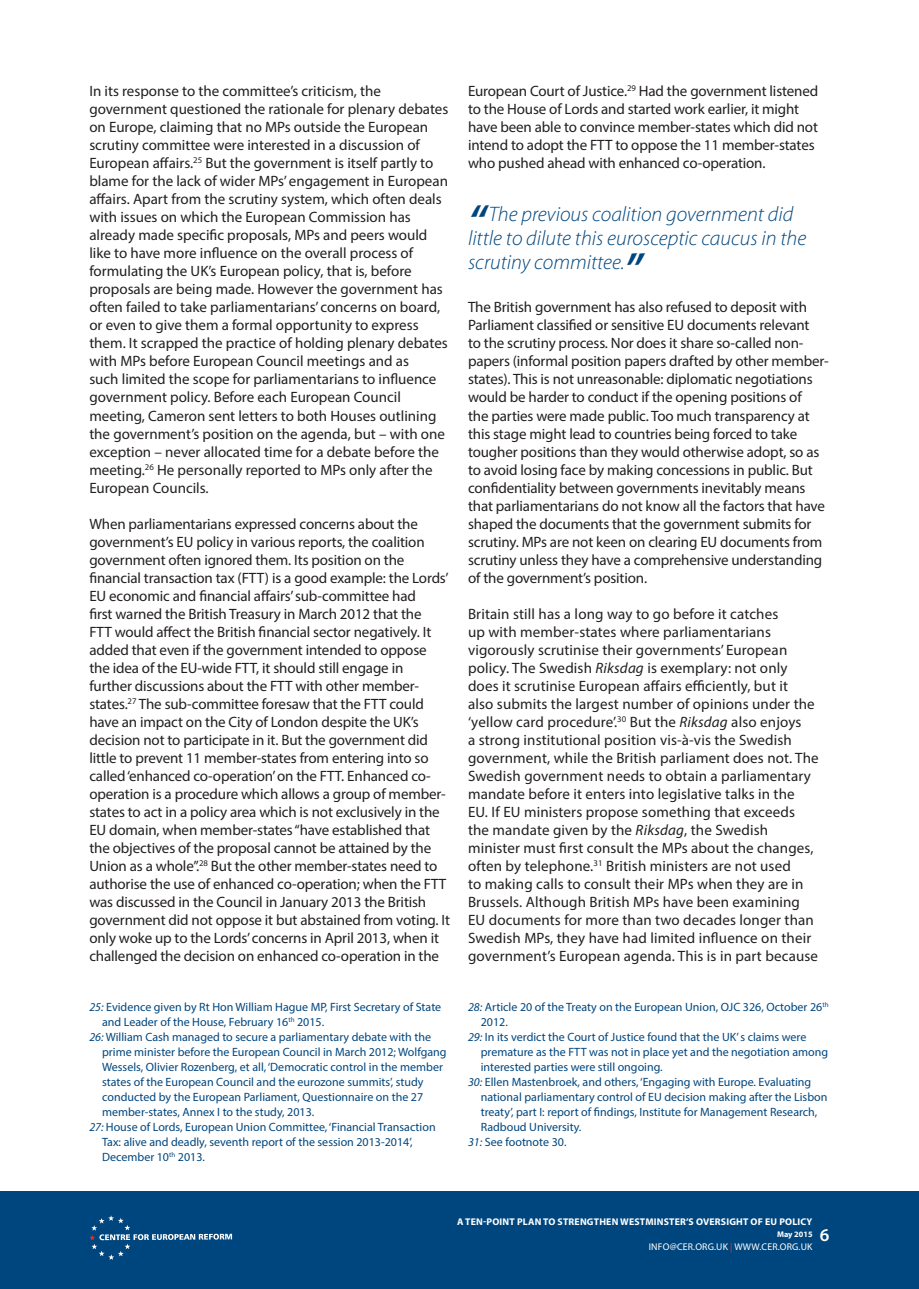
<style>
.page{position:relative;width:919px;height:1289px;background:#fff}
.page>*{position:absolute;margin:0;border:0;box-sizing:border-box;transform-origin:0 0}
.t1{font:italic 300 21px/24px "Myriad Pro";color:#00467e}
.t2{font:600 18px "Myriad Pro";color:#fff}
.t3{font:15px/18px "Myriad Pro";letter-spacing:-.01em;color:#231f20}
.t4{font:15px/18px "Myriad Pro";letter-spacing:.01em;color:#231f20}
.t5{font:12px "Myriad Pro";color:#00467e}
.t6{font:700 9.75px "Myriad Pro";letter-spacing:.02em;color:#fff}
.t7{font:9.75px "Myriad Pro";letter-spacing:.02em;color:#fff}
.t8{font:700 8.25px "Myriad Pro";color:#fff}
.s1{font-style:italic}
.s2{font-weight:600;font-size:45px}
.s3{color:#ee2e22}
</style>
<div class="page">
<div style="left:0;top:1191px;width:918px;height:97px;background:#00467e"></div>
<svg style="left:89px;top:1215px;width:143px;height:44px"></svg>
<p class="t3" style="left:89px;top:82px;width:360px">I n its response to the committee’s criticism, the government questioned the rationale for plenary debates on Europe, claiming that no MPs outside the European scrutiny committee were interested in a discussion of European affairs.<sup>25</sup> But the government is itself partly to blame for the lack of wider MPs’ engagement in European affairs. Apart from the scrutiny system, which often deals with issues on which the European Commission has already made specific proposals, MPs and peers would like to have more influence on the overall process of formulating the UK’s European policy, that is, before proposals are being made. However the government has often failed to take parliamentarians’ concerns on board, or even to give them a formal opportunity to express them. It scrapped the practice of holding plenary debates with MPs before European Council meetings and as<br>such limited the scope for parliamentarians to influence government policy. Before each European Council meeting, Cameron sent letters to both Houses outlining the government’s position on the agenda, but – with one exception – never allocated time for a debate before the meeting.<sup>26</sup> He personally reported to MPs only after the European Councils.</p>
<p class="t3" style="left:89px;top:514px;width:362px">When parliamentarians expressed concerns about the government’s EU policy in various reports, the coalition government often ignored them. Its position on the financial transaction tax (FTT) is a good example: the Lords’ EU economic and financial affairs’ sub-committee had<br>first warned the British Treasury in March 2012 that the<br>FTT would affect the British financial sector negatively. It added that even if the government intended to oppose the idea of the EU-wide FTT, it should still engage in<br>further discussions about the FTT with other member&shy;states.<sup>27</sup> The sub-committee foresaw that the FTT could have an impact on the City of London despite the UK’s decision not to participate in it. But the government did little to prevent 11 member-states from entering into so called ‘enhanced co-operation’ on the FTT. Enhanced co&shy;operation is a procedure which allows a group of member&shy;states to act in a policy area which is not exclusively in the EU domain, when member-states “have established that the objectives of the proposal cannot be attained by the Union as a whole”.<sup>28</sup> But the other member-states need to authorise the use of enhanced co-operation; when the FTT was discussed in the Council in January 2013 the British government did not oppose it but abstained from voting. It only woke up to the Lords’ concerns in April 2013, when it challenged the decision on enhanced co-operation in the</p>
<p class="t5" style="left:89px;top:999px;width:353px"><span class="s1">25:</span> Evidence given by Rt Hon William Hague MP, First Secretary of State</p>
<p class="t5" style="left:102px;top:1014px;width:224px">and Leader of the House, February 16<sup>th</sup> 2015.</p>
<p class="t5" style="left:89px;top:1029px;width:343px"><span class="s1">26:</span> William Cash managed to secure a parliamentary debate with the</p>
<p class="t5" style="left:102px;top:1044px;width:346px">prime minister before the European Council in March 2012; Wolfgang</p>
<p class="t5" style="left:102px;top:1059px;width:342px">Wessels, Olivier Rozenberg, et all, ‘Democratic control in the member</p>
<p class="t5" style="left:102px;top:1074px;width:323px">states of the European Council and the eurozone summits’, study</p>
<p class="t5" style="left:102px;top:1089px;width:322px">conducted by the European Parliament, Questionnaire on the 27</p>
<p class="t5" style="left:102px;top:1104px;width:214px">member-states, Annex I to the study, 2013.</p>
<p class="t5" style="left:89px;top:1119px;width:348px"><span class="s1">27:</span> House of Lords, European Union Committee, ‘Financial Transaction</p>
<p class="t5" style="left:102px;top:1134px;width:312px">Tax: alive and deadly, seventh report of the session 2013-2014’,</p>
<p class="t5" style="left:102px;top:1149px;width:104px">December 10<sup>th</sup> 2013.</p>
<p class="t3" style="left:468px;top:82px;width:352px">European Court of Justice.<sup>29</sup> Had the government listened to the House of Lords and started work earlier, it might have been able to convince member-states which did not intend to adopt the FTT to oppose the 11 member-states who pushed ahead with enhanced co-operation.</p>
<h1 class="t1" style="left:468px;top:202px;width:340px"><span class="s2">“</span> The previous coalition government did little to dilute this eurosceptic caucus in the scrutiny committee.<span class="s2">”</span></h1>
<p class="t3" style="left:468px;top:298px;width:362px">The British government has also refused to deposit with Parliament classified or sensitive EU documents relevant<br>to the scrutiny process. Nor does it share so-called non&shy;papers (informal position papers drafted by other member&shy;states). This is not unreasonable: diplomatic negotiations would be harder to conduct if the opening positions of<br>the parties were made public. Too much transparency at this stage might lead to countries being forced to take tougher positions than they would otherwise adopt, so as to avoid losing face by making concessions in public. But confidentiality between governments inevitably means that parliamentarians do not know all the factors that have shaped the documents that the government submits for scrutiny. MPs are not keen on clearing EU documents from scrutiny unless they have a comprehensive understanding of the government’s position.</p>
<p class="t4" style="left:468px;top:604px;width:352px">Britain still has a long way to go before it catches<br>up with member-states where parliamentarians vigorously scrutinise their governments’ European policy. The Swedish <span class="s1">Riksdag</span> is exemplary: not only does it scrutinise European affairs efficiently, but it<br>also submits the largest number of opinions under the ‘yellow card procedure’.<sup>30</sup> But the <span class="s1">Riksdag</span> also enjoys<br>a strong institutional position vis-à-vis the Swedish government, while the British parliament does not. The Swedish government needs to obtain a parliamentary mandate before it enters into legislative talks in the<br>EU. If EU ministers propose something that exceeds the mandate given by the <span class="s1">Riksdag</span>, the Swedish minister must first consult the MPs about the changes, often by telephone.<sup>31</sup> British ministers are not used<br>to making calls to consult their MPs when they are in Brussels. Although British MPs have been examining<br>EU documents for more than two decades longer than Swedish MPs, they have had limited influence on their government’s European agenda. This is in part because</p>
<p class="t5" style="left:468px;top:999px;width:362px"><span class="s1">28:</span> Article 20 of the Treaty on the European Union, OJC 326, October 26<sup>th</sup></p>
<p class="t5" style="left:480px;top:1014px;width:29px">2012.</p>
<p class="t5" style="left:468px;top:1029px;width:340px"><span class="s1">29:</span> I n its verdict the Court of Justice found that the UK’ s claims were</p>
<p class="t5" style="left:480px;top:1044px;width:349px">premature as the FTT was not in place yet and the negotiation among</p>
<p class="t5" style="left:480px;top:1059px;width:183px">interested parties were still ongoing.</p>
<p class="t5" style="left:468px;top:1074px;width:345px"><span class="s1">30:</span> Ellen Mastenbroek, and others, ‘Engaging with Europe. Evaluating</p>
<p class="t5" style="left:480px;top:1089px;width:348px">national parliamentary control of EU decision making after the Lisbon</p>
<p class="t5" style="left:480px;top:1104px;width:338px">treaty’, part I: report of findings, I nstitute for Management Research,</p>
<p class="t5" style="left:480px;top:1119px;width:102px">Radboud University.</p>
<p class="t5" style="left:468px;top:1134px;width:100px"><span class="s1">31:</span> See footnote 30.</p>
<p class="t6" style="left:457px;top:1215px;width:357px">A TEN-POINT PLAN TO STRENGTHEN WESTMINSTER’S OVERSIGHT OF EU POLICY</p>
<p class="t8" style="left:777px;top:1228px;width:37px">MAY 2015</p>
<p class="t7" style="left:648px;top:1240px;width:139px">info@cer.org.uk <span class="s3">|</span> WWW.CER.ORG</p>
<p class="t7" style="left:798px;top:1240px;width:9px">.UK</p>
<p class="t2" style="left:819px;top:1223px;width:11px">6</p>
</div>
